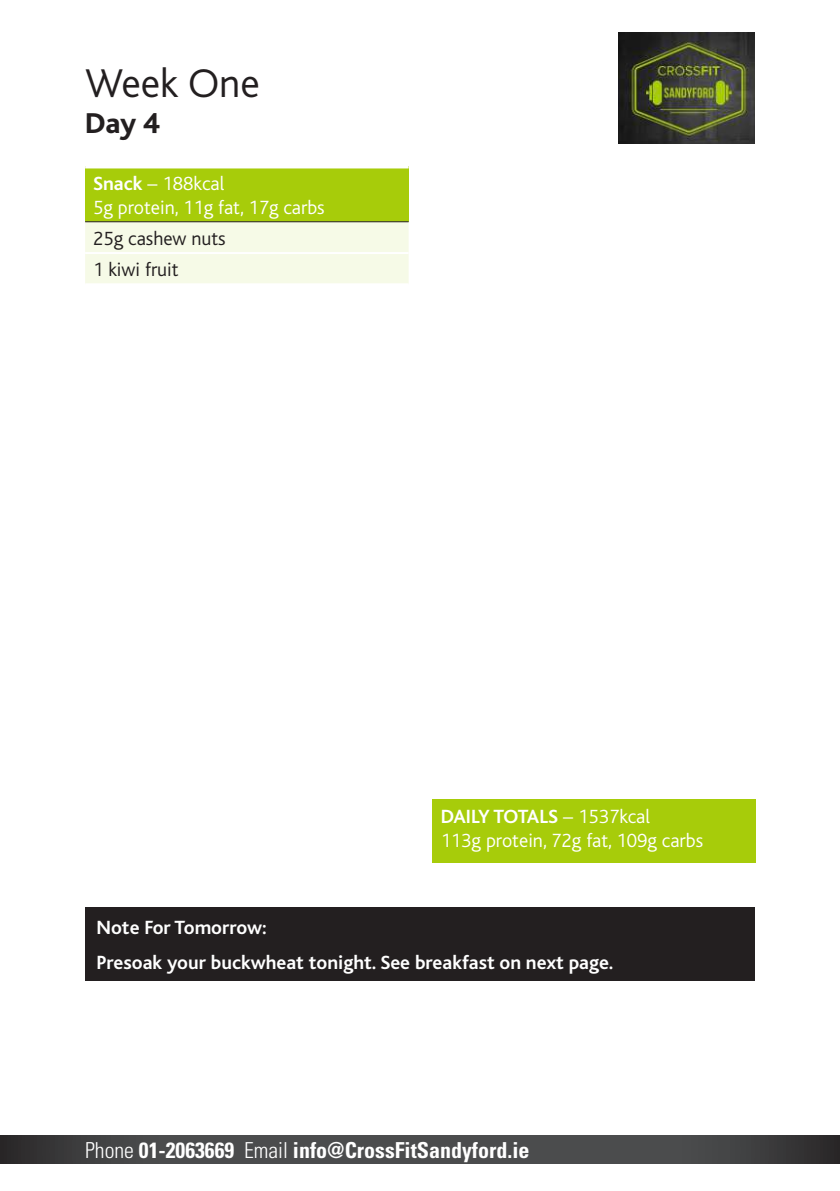
<style>
.page{position:relative;width:840px;height:1191px;background:#fff}
.page>*{position:absolute;margin:0;border:0;box-sizing:border-box;transform-origin:0 0}
.t1{font:300 42px "Bliss";color:#231f20}
.t2{font:800 30px "Bliss";color:#231f20}
.t3{font:700 condensed 22px "Univers";color:#fff}
.t4{font:300 20px/24px "Bliss";color:#fff}
.t5{font:700 20px/35.4px "Bliss";color:#fff}
.t6{font:300 20px/31.2px "Bliss";color:#231f20}
.s1{font-weight:700}
.s2{font-weight:300}
</style>
<div class="page">
<svg style="left:0;top:1136px;width:839px;height:27px;background:#454546"></svg>
<div style="left:85px;top:907px;width:669px;height:73px;background:#231f20"></div>
<div style="left:432px;top:799px;width:323px;height:64px;background:#a7cc0a"></div>
<div style="left:85px;top:166px;width:323px;height:56px;background:#a7cc0a"></div>
<div style="left:85px;top:222px;width:323px;height:61px;background:#f6fae7"></div>
<hr style="left:85px;top:221px;width:323px;height:1px;background:#231f20">
<hr style="left:85px;top:164px;width:323px;height:4px;background:#fff">
<hr style="left:85px;top:252px;width:323px;height:2px;background:#fff">
<img style="left:618px;top:33px;width:136px;height:110px">
<h1 class="t1" style="left:85px;top:61px;width:176px">Week One</h1>
<h2 class="t2" style="left:85px;top:107px;width:76px">Day 4</h2>
<p class="t4" style="left:93px;top:172px;width:233px"><span class="s1">Snack</span> – 188kcal<br>5g protein, 11g fat, 17g carbs</p>
<p class="t6" style="left:93px;top:223px;width:134px">25g cashew nuts<br>1 kiwi fruit</p>
<p class="t4" style="left:440px;top:804px;width:264px"><span class="s1">DAILY TOTALS</span> – 1537kcal<br>113g protein, 72g fat, 109g carbs</p>
<p class="t5" style="left:96px;top:910px;width:518px">Note For Tomorrow:<br>Presoak your buckwheat tonight. See breakfast on next page.</p>
<p class="t3" style="left:85px;top:1136px;width:445px"><span class="s2">Phone</span> 01-2063669 <span class="s2">Email</span> info@CrossFitSandyford.ie</p>
</div>
